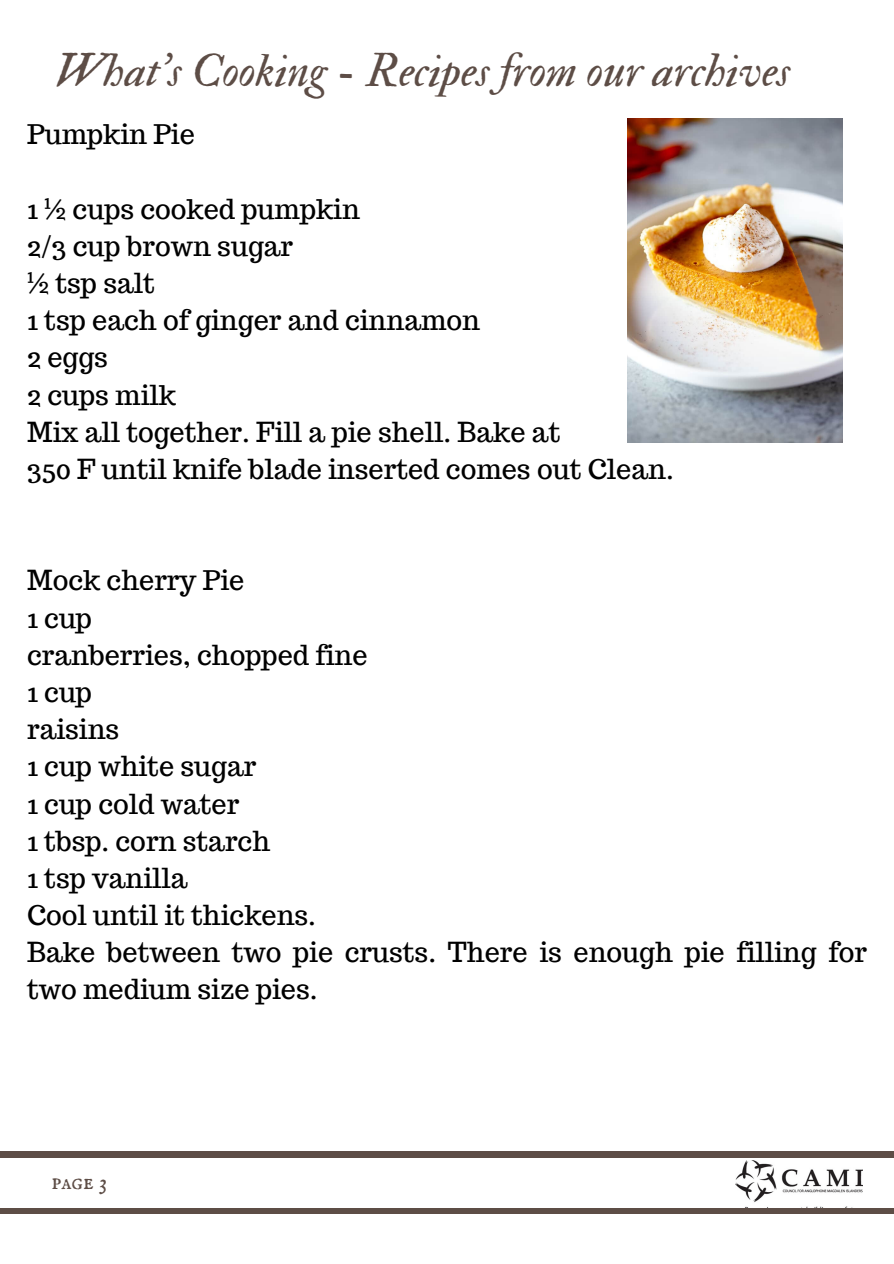
<style>
.page{position:relative;width:894px;height:1264px;background:#fff}
.page>*{position:absolute;margin:0;border:0;box-sizing:border-box;transform-origin:0 0}
.t1{font:46.35px "IM FELL Double Pica Italic";color:#5d4d46}
.t2{font:27px/37.2px "Trocchi";color:#000}
.t3{font:23.25px "IM FELL English SC";color:#5d4d46}
</style>
<div class="page">
<div style="left:0;top:1151px;width:893px;height:6px;background:#5d4d46"></div>
<div style="left:0;top:1207px;width:893px;height:6px;background:#5d4d46"></div>
<img style="left:735px;top:1160px;width:127px;height:43px">
<img style="left:627px;top:119px;width:215px;height:323px">
<h1 class="t1" style="left:54px;top:42px;width:737px">What's Cooking - Recipes from our archives</h1>
<p class="t2" style="left:27px;top:116px;width:169px">Pumpkin Pie</p>
<p class="t2" style="left:27px;top:190px;width:648px">1 ½ cups cooked pumpkin<br>2/3 cup brown sugar<br>½ tsp salt<br>1 tsp each of ginger and cinnamon<br>2 eggs<br>2 cups milk<br>Mix all together. Fill a pie shell. Bake at<br>350 F until knife blade inserted comes out Clean.</p>
<p class="t2" style="left:27px;top:562px;width:841px">Mock cherry Pie<br>1 cup<br>cranberries, chopped fine<br>1 cup<br>raisins<br>1 cup white sugar<br>1 cup cold water<br>1 tbsp. corn starch<br>1 tsp vanilla<br>Cool until it thickens.<br>Bake between two pie crusts. There is enough pie filling for two medium size pies.</p>
<p class="t3" style="left:51px;top:1168px;width:57px">page 3</p>
</div>
